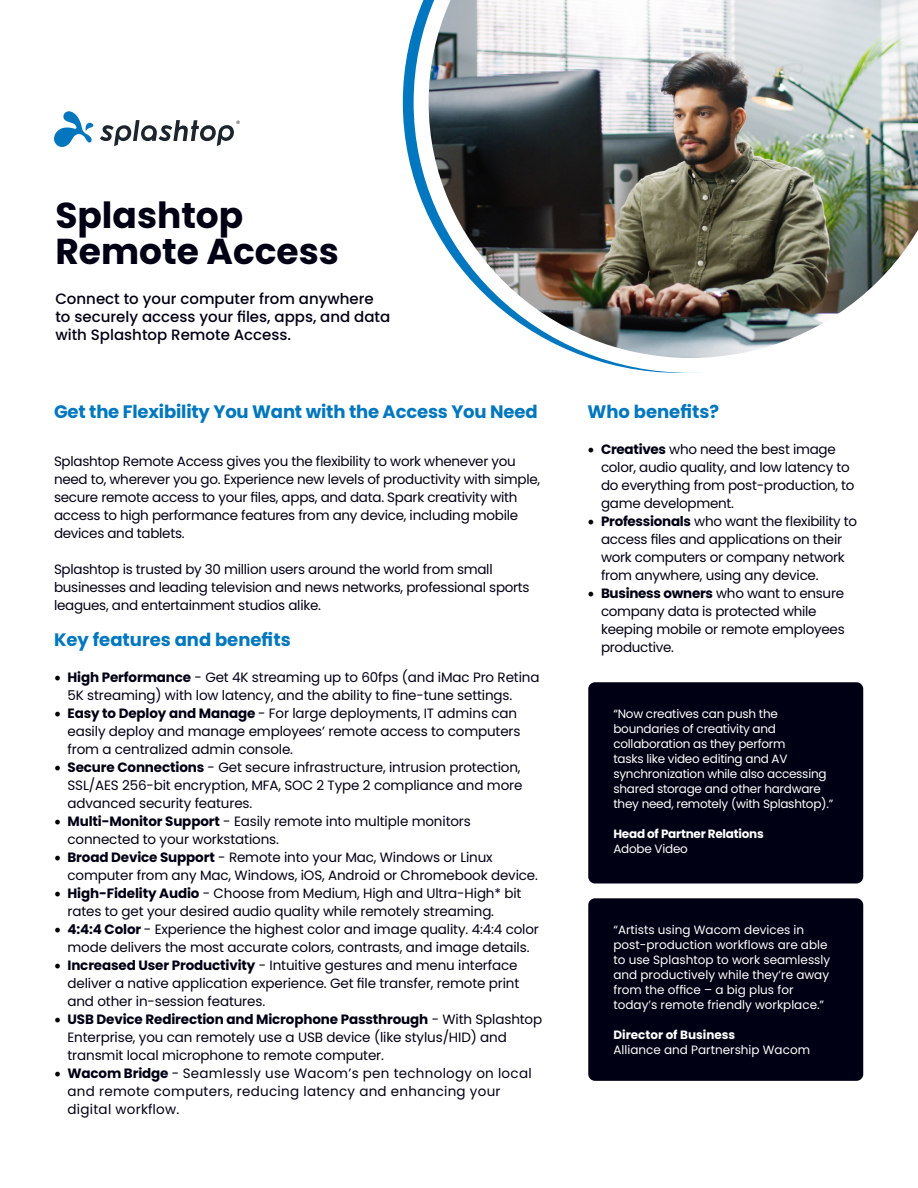
<style>
.page{position:relative;width:918px;height:1188px;background:#fff}
.page>*{position:absolute;margin:0;border:0;box-sizing:border-box;transform-origin:0 0}
.t1{font:700 36px/36px "Poppins";color:#000014}
.t2{font:700 18px "Poppins";letter-spacing:-.01em;color:#0077be}
.t3{font:500 15px/18px "Poppins";color:#000014}
.t4{font:13.5px/18px "Poppins";letter-spacing:-.01em;color:#000014}
.t5{font:13.5px/18px "Poppins";letter-spacing:.02em;color:#000014}
.t6{font:12px/15px "Poppins";letter-spacing:-.02em;color:#fff}
.t7{font:12px/15px "Poppins";color:#fff}
.t8{font:700 12px "Poppins";letter-spacing:-.02em;color:#fff}
.t9{font:700 12px "Poppins";color:#fff}
.s1{font-family:"Minion Pro";font-size:18px;color:#000}
.s2{font-weight:700}
</style>
<div class="page">
<svg style="left:100px;top:120px;width:140px;height:26px"></svg>
<svg style="left:54px;top:111px;width:40px;height:36px"></svg>
<div style="left:588px;top:682px;width:275px;height:202px;background:#000014;border-radius:7px"></div>
<div style="left:588px;top:898px;width:275px;height:183px;background:#000014;border-radius:7px"></div>
<svg style="left:403px;top:26px;width:11px;height:153px"></svg>
<img style="left:414px;top:0;width:504px;height:373px">
<h1 class="t1" style="left:55px;top:198px;width:285px">Splashtop<br>Remote Access</h1>
<p class="t3" style="left:55px;top:289px;width:336px">Connect to your computer from anywhere to securely access your files, apps, and data with Splashtop Remote Access.</p>
<h2 class="t2" style="left:54px;top:401px;width:485px">Get the Flexibility You Want with the Access You Need</h2>
<p class="t4" style="left:54px;top:452px;width:488px">Splashtop Remote Access gives you the flexibility to work whenever you need to, wherever you go. Experience new levels of productivity with simple, secure remote access to your files, apps, and data. Spark creativity with access to high performance features from any device, including mobile devices and tablets.</p>
<p class="t4" style="left:54px;top:560px;width:477px">Splashtop is trusted by 30 million users around the world from small businesses and leading television and news networks, professional sports leagues, and entertainment studios alike.</p>
<h2 class="t2" style="left:54px;top:629px;width:238px">Key features and benefits</h2>
<p class="t4" style="left:68px;top:668px;width:474px;text-indent:-14px"><span class="s1">•</span> <span class="s2">High Performance</span> - Get 4K streaming up to 60fps (and iMac Pro Retina<br>5K streaming) with low latency, and the ability to fine-tune settings.</p>
<p class="t4" style="left:68px;top:704px;width:455px;text-indent:-14px"><span class="s1">•</span> <span class="s2">Easy to Deploy and Manage</span> - For large deployments, IT admins can easily deploy and manage employees’ remote access to computers from a centralized admin console.</p>
<p class="t4" style="left:68px;top:758px;width:456px;text-indent:-14px"><span class="s1">•</span> <span class="s2">Secure Connections</span> - Get secure infrastructure, intrusion protection,<br>SSL/AES 256-bit encryption, MFA, SOC 2 Type 2 compliance and more advanced security features.</p>
<p class="t4" style="left:68px;top:812px;width:405px;text-indent:-14px"><span class="s1">•</span> <span class="s2">Multi-Monitor Support</span> - Easily remote into multiple monitors connected to your workstations.</p>
<p class="t4" style="left:68px;top:848px;width:472px;text-indent:-14px"><span class="s1">•</span> <span class="s2">Broad Device Support</span> - Remote into your Mac, Windows or Linux computer from any Mac, Windows, iOS, Android or Chromebook device.</p>
<p class="t4" style="left:68px;top:884px;width:455px;text-indent:-14px"><span class="s1">•</span> <span class="s2">High-Fidelity Audio</span> - Choose from Medium, High and Ultra-High* bit rates to get your desired audio quality while remotely streaming.</p>
<p class="t4" style="left:54px;top:920px;width:487px;text-align:center"><span class="s1">•</span> <span class="s2">4:4:4 Color</span> - Experience the highest color and image quality. 4:4:4 color mode delivers the most accurate colors, contrasts, and image details.</p>
<p class="t4" style="left:68px;top:956px;width:453px;text-indent:-14px"><span class="s1">•</span> <span class="s2">Increased User Productivity</span> - Intuitive gestures and menu interface deliver a native application experience. Get file transfer, remote print and other in-session features.</p>
<p class="t4" style="left:68px;top:1010px;width:476px;text-indent:-14px"><span class="s1">•</span> <span class="s2">USB Device Redirection and Microphone Passthrough</span> - With Splashtop<br>Enterprise, you can remotely use a USB device (like stylus/HID) and transmit local microphone to remote computer.</p>
<p class="t5" style="left:68px;top:1064px;width:466px;text-indent:-14px"><span class="s1">•</span> <span class="s2">Wacom Bridge</span> - Seamlessly use Wacom’s pen technology on local and remote computers, reducing latency and enhancing your digital workflow.</p>
<h2 class="t2" style="left:588px;top:401px;width:133px">Who benefits?</h2>
<p class="t4" style="left:601px;top:440px;width:255px;text-indent:-14px"><span class="s1">•</span> <span class="s2">Creatives</span> who need the best image color, audio quality, and low latency to do everything from post-production, to game development.</p>
<p class="t4" style="left:601px;top:512px;width:257px;text-indent:-14px"><span class="s1">•</span> <span class="s2">Professionals</span> who want the flexibility to access files and applications on their work computers or company network from anywhere, using any device.</p>
<p class="t4" style="left:601px;top:584px;width:245px;text-indent:-14px"><span class="s1">•</span> <span class="s2">Business owners</span> who want to ensure company data is protected while keeping mobile or remote employees productive.</p>
<p class="t6" style="left:613px;top:706px;width:221px">“Now creatives can push the boundaries of creativity and collaboration as they perform<br>tasks like video editing and AV synchronization while also accessing shared storage and other hardware they need, remotely (with Splashtop).”</p>
<p class="t8" style="left:613px;top:827px;width:152px">Head of Partner Relations</p>
<p class="t6" style="left:613px;top:841px;width:76px">Adobe Video</p>
<p class="t7" style="left:613px;top:922px;width:218px">“Artists using Wacom devices in post-production workflows are able to use Splashtop to work seamlessly and productively while they’re away from the office – a big plus for today’s remote friendly workplace.”</p>
<p class="t9" style="left:613px;top:1028px;width:123px">Director of Business</p>
<p class="t7" style="left:613px;top:1042px;width:198px">Alliance and Partnership Wacom</p>
</div>
